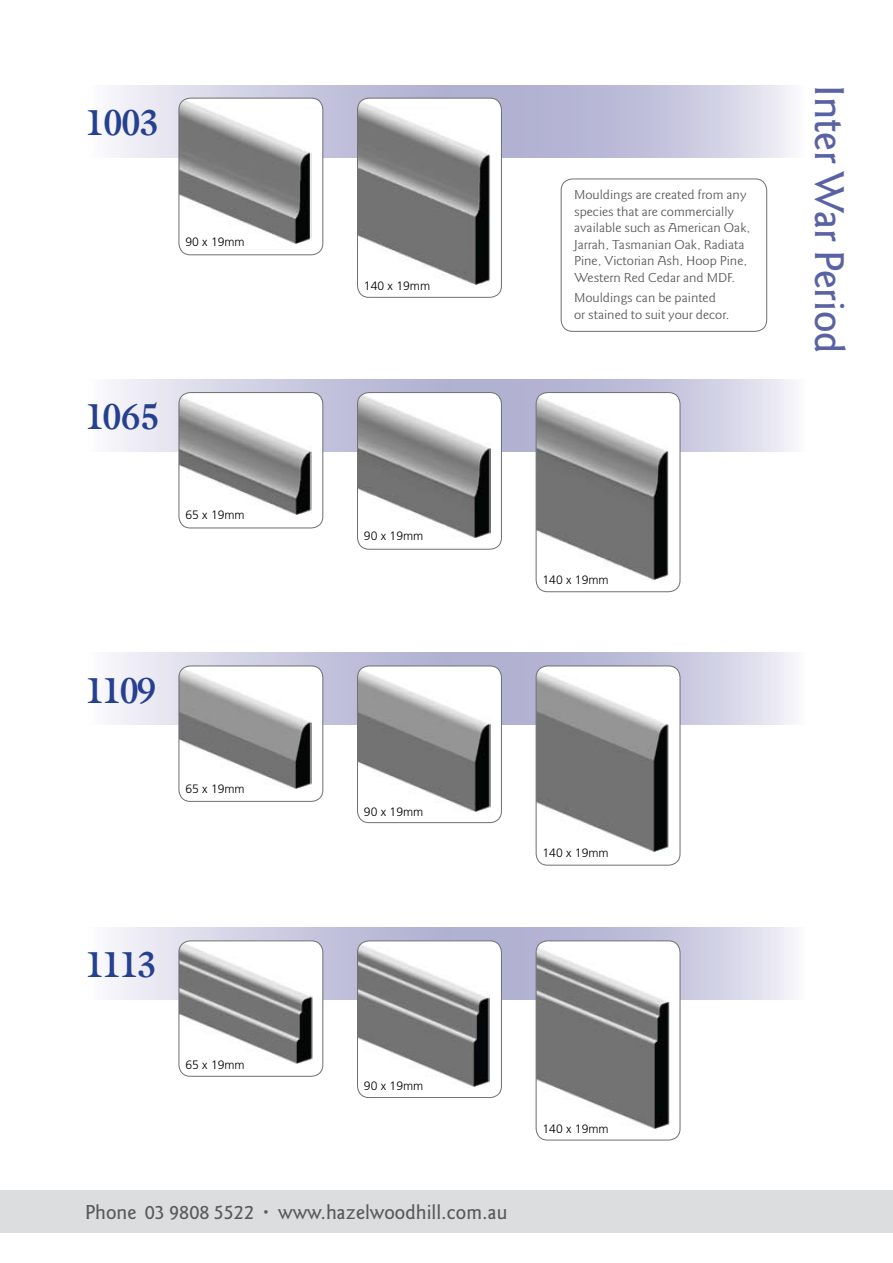
<style>
.page{position:relative;width:893px;height:1263px;background:#fff}
.page>*{position:absolute;margin:0;border:0;box-sizing:border-box;transform-origin:0 0}
.t1{font:43.2px "Goudy Sans Mdm";color:#5962a3}
.t2{font:700 36.45px "Galliard";letter-spacing:-.075em;color:#25408f;scale:.9 1}
.t3{font:21px "Goudy Sans Mdm";color:#58595b}
.t4{font:13.5px/16.5px "Goudy Sans";color:#58595b;scale:1.1 1}
.t5{font:300 12.15px "Frutiger";color:#000}
</style>
<div class="page">
<div style="left:0;top:1191px;width:893px;height:42px;background:#dcddde"></div>
<svg style="left:111px;top:379px;width:682px;height:72px;background:#d0d0e3"></svg>
<svg style="left:111px;top:928px;width:682px;height:72px;background:#d0d0e4"></svg>
<svg style="left:111px;top:653px;width:682px;height:72px;background:#d0cfe3"></svg>
<svg style="left:111px;top:85px;width:680px;height:72px;background:#cacae0"></svg>
<div style="left:179px;top:98px;width:144px;height:157px;background:#fff;border-radius:11px"></div>
<img style="left:179px;top:98px;width:133px;height:146px">
<div style="left:179px;top:98px;width:144px;height:157px;border:1px solid #6d6f71;border-radius:11px"></div>
<div style="left:358px;top:98px;width:143px;height:199px;background:#fff;border-radius:11px"></div>
<img style="left:358px;top:98px;width:132px;height:188px">
<div style="left:357px;top:98px;width:145px;height:200px;border:1px solid #6d6f71;border-radius:11px"></div>
<div style="left:179px;top:393px;width:144px;height:135px;background:#fff;border-radius:11px"></div>
<img style="left:179px;top:393px;width:133px;height:122px">
<div style="left:179px;top:392px;width:144px;height:136px;border:1px solid #6d6f71;border-radius:11px"></div>
<div style="left:358px;top:393px;width:143px;height:156px;background:#fff;border-radius:11px"></div>
<img style="left:358px;top:393px;width:133px;height:145px">
<div style="left:357px;top:392px;width:145px;height:157px;border:1px solid #6d6f71;border-radius:11px"></div>
<div style="left:536px;top:393px;width:144px;height:199px;background:#fff;border-radius:11px"></div>
<img style="left:536px;top:394px;width:132px;height:186px">
<div style="left:536px;top:392px;width:144px;height:200px;border:1px solid #6d6f71;border-radius:11px"></div>
<div style="left:179px;top:666px;width:144px;height:135px;background:#fff;border-radius:11px"></div>
<img style="left:179px;top:666px;width:133px;height:123px">
<div style="left:179px;top:666px;width:144px;height:136px;border:1px solid #6d6f71;border-radius:11px"></div>
<div style="left:179px;top:941px;width:144px;height:135px;background:#fff;border-radius:11px"></div>
<img style="left:179px;top:941px;width:133px;height:123px">
<div style="left:179px;top:940px;width:144px;height:136px;border:1px solid #6d6f71;border-radius:11px"></div>
<div style="left:358px;top:666px;width:143px;height:157px;background:#fff;border-radius:11px"></div>
<img style="left:358px;top:666px;width:133px;height:146px">
<div style="left:357px;top:666px;width:145px;height:157px;border:1px solid #6d6f71;border-radius:11px"></div>
<div style="left:358px;top:941px;width:143px;height:156px;background:#fff;border-radius:11px"></div>
<img style="left:358px;top:941px;width:132px;height:146px">
<div style="left:357px;top:940px;width:145px;height:158px;border:1px solid #6d6f71;border-radius:11px"></div>
<div style="left:536px;top:666px;width:144px;height:199px;background:#fff;border-radius:11px"></div>
<img style="left:536px;top:668px;width:132px;height:184px">
<div style="left:536px;top:666px;width:144px;height:199px;border:1px solid #6d6f71;border-radius:11px"></div>
<div style="left:536px;top:941px;width:144px;height:199px;background:#fff;border-radius:11px"></div>
<img style="left:536px;top:945px;width:133px;height:185px">
<div style="left:536px;top:940px;width:144px;height:200px;border:1px solid #6d6f71;border-radius:11px"></div>
<div style="left:561px;top:179px;width:206px;height:153px;border:1px solid #6d6f71;border-radius:11px"></div>
<h2 class="t2" style="left:85px;top:99px;width:84px">1003</h2>
<p class="t5" style="left:185px;top:235px;width:61px">90 x 19mm</p>
<h2 class="t2" style="left:85px;top:393px;width:84px">1065</h2>
<p class="t5" style="left:185px;top:508px;width:61px">65 x 19mm</p>
<h2 class="t2" style="left:85px;top:666px;width:81px">1109</h2>
<p class="t5" style="left:185px;top:781px;width:61px">65 x 19mm</p>
<h2 class="t2" style="left:85px;top:941px;width:81px">1113</h2>
<p class="t5" style="left:185px;top:1057px;width:61px">65 x 19mm</p>
<p class="t5" style="left:364px;top:278px;width:68px">140 x 19mm</p>
<p class="t5" style="left:364px;top:529px;width:61px">90 x 19mm</p>
<p class="t5" style="left:364px;top:804px;width:61px">90 x 19mm</p>
<p class="t5" style="left:364px;top:1079px;width:61px">90 x 19mm</p>
<h3 class="t3" style="left:85px;top:1198px;width:424px">Phone 03 9808 5522 • www.hazelwoodhill.com.au</h3>
<p class="t4" style="left:574px;top:187px;width:161px">Mouldings are created from any species that are commercially available such as American Oak,<br>Jarrah, Tasmanian Oak, Radiata<br>Pine, Victorian Ash, Hoop Pine,<br>Western Red Cedar and MDF.</p>
<p class="t4" style="left:574px;top:291px;width:143px">Mouldings can be painted or stained to suit your decor.</p>
<p class="t5" style="left:543px;top:572px;width:68px">140 x 19mm</p>
<p class="t5" style="left:542px;top:846px;width:68px">140 x 19mm</p>
<p class="t5" style="left:542px;top:1122px;width:68px">140 x 19mm</p>
<h1 class="t1" style="left:858px;top:85px;width:270px;rotate:90deg">Inter War Period</h1>
</div>
